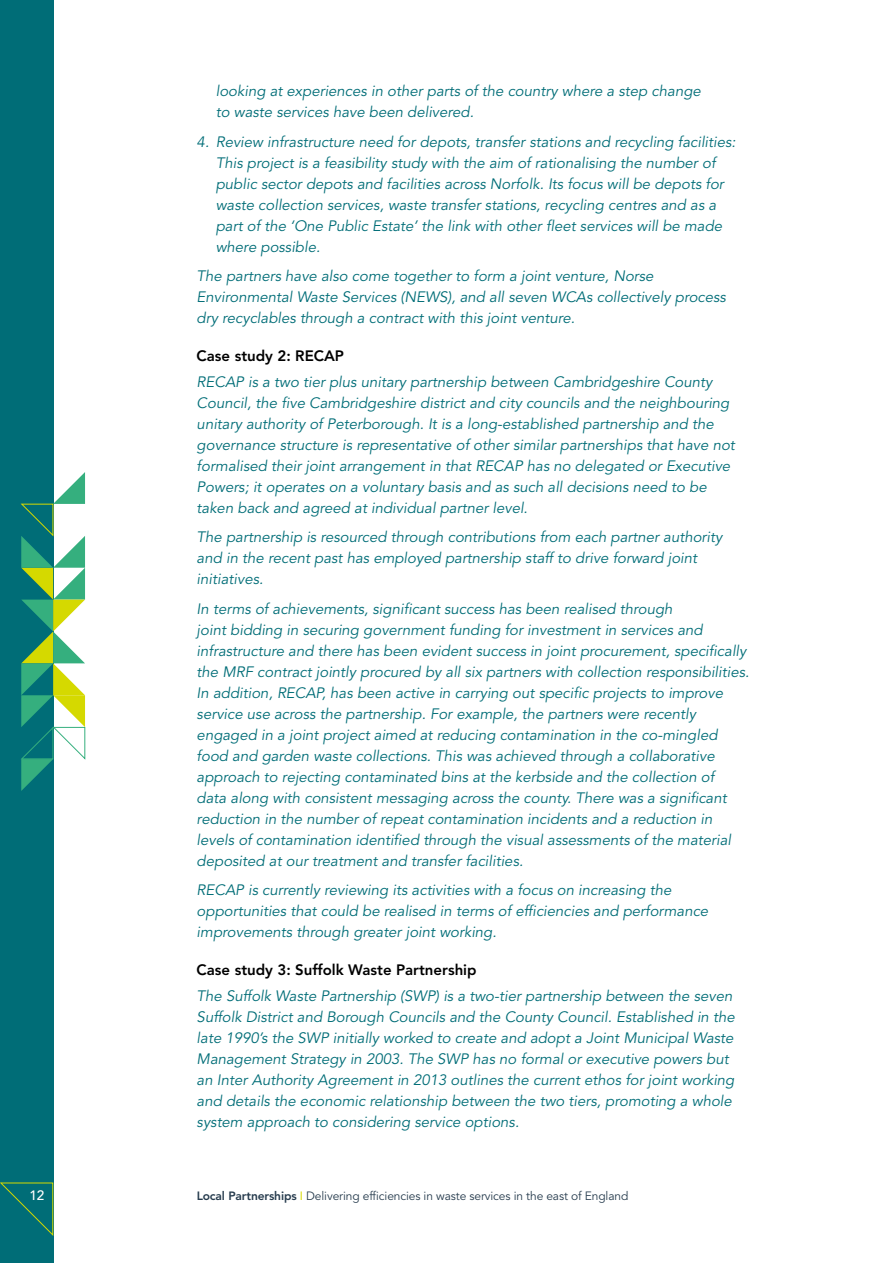
<style>
.page{position:relative;width:893px;height:1263px;background:#fff}
.page>*{position:absolute;margin:0;border:0;box-sizing:border-box;transform-origin:0 0}
.t1{font:italic 15px/21px "Avenir LT Std";color:#006d77}
.t2{font:800 15px "Avenir LT Std";color:#000}
.t3{font:500 13.5px "Avenir LT Std";color:#fff}
.t4{font:12px "Avenir LT Std";letter-spacing:-.01em;color:#273c4e}
.s1{font-weight:800}
.s2{color:#d5d900}
</style>
<div class="page">
<div style="left:0;top:0;width:53px;height:1263px;background:#006d77"></div>
<svg style="left:21px;top:472px;width:64px;height:319px"></svg>
<svg style="left:0;top:1182px;width:54px;height:55px"></svg>
<p class="t1" style="left:216px;top:81px;width:487px">looking at experiences in other parts of the country where a step change to waste services have been delivered.</p>
<p class="t1" style="left:216px;top:132px;width:521px;text-indent:-19px">4. Review infrastructure need for depots, transfer stations and recycling facilities:<br>This project is a feasibility study with the aim of rationalising the number of public sector depots and facilities across Norfolk. Its focus will be depots for waste collection services, waste transfer stations, recycling centres and as a part of the ‘One Public Estate’ the link with other fleet services will be made where possible.</p>
<p class="t1" style="left:197px;top:266px;width:531px">The partners have also come together to form a joint venture, Norse<br>Environmental Waste Services (NEWS), and all seven WCAs collectively process dry recyclables through a contract with this joint venture.</p>
<p class="t2" style="left:197px;top:347px;width:149px">Case study 2: RECAP</p>
<p class="t1" style="left:197px;top:371px;width:540px">RECAP is a two tier plus unitary partnership between Cambridgeshire County Council, the five Cambridgeshire district and city councils and the neighbouring unitary authority of Peterborough. It is a long-established partnership and the governance structure is representative of other similar partnerships that have not formalised their joint arrangement in that RECAP has no delegated or Executive Powers; it operates on a voluntary basis and as such all decisions need to be taken back and agreed at individual partner level.</p>
<p class="t1" style="left:197px;top:527px;width:527px">The partnership is resourced through contributions from each partner authority and in the recent past has employed partnership staff to drive forward joint initiatives.</p>
<p class="t1" style="left:197px;top:598px;width:554px">In terms of achievements, significant success has been realised through<br>joint bidding in securing government funding for investment in services and infrastructure and there has been evident success in joint procurement, specifically the MRF contract jointly procured by all six partners with collection responsibilities.<br>In addition, RECAP, has been active in carrying out specific projects to improve service use across the partnership. For example, the partners were recently engaged in a joint project aimed at reducing contamination in the co-mingled food and garden waste collections. This was achieved through a collaborative approach to rejecting contaminated bins at the kerbside and the collection of<br>data along with consistent messaging across the county. There was a significant reduction in the number of repeat contamination incidents and a reduction in levels of contamination identified through the visual assessments of the material deposited at our treatment and transfer facilities.</p>
<p class="t1" style="left:197px;top:880px;width:513px">RECAP is currently reviewing its activities with a focus on increasing the opportunities that could be realised in terms of efficiencies and performance improvements through greater joint working.</p>
<p class="t2" style="left:197px;top:961px;width:281px">Case study 3: Suffolk Waste Partnership</p>
<p class="t1" style="left:197px;top:985px;width:540px">The Suffolk Waste Partnership (SWP) is a two-tier partnership between the seven Suffolk District and Borough Councils and the County Council. Established in the late 1990’s the SWP initially worked to create and adopt a Joint Municipal Waste Management Strategy in 2003. The SWP has no formal or executive powers but an Inter Authority Agreement in 2013 outlines the current ethos for joint working and details the economic relationship between the two tiers, promoting a whole system approach to considering service options.</p>
<p class="t3" style="left:29px;top:1188px;width:17px">12</p>
<p class="t4" style="left:197px;top:1189px;width:433px"><span class="s1">Local Partnerships</span> <span class="s2">I</span> Delivering efficiencies in waste services in the east of England</p>
</div>
